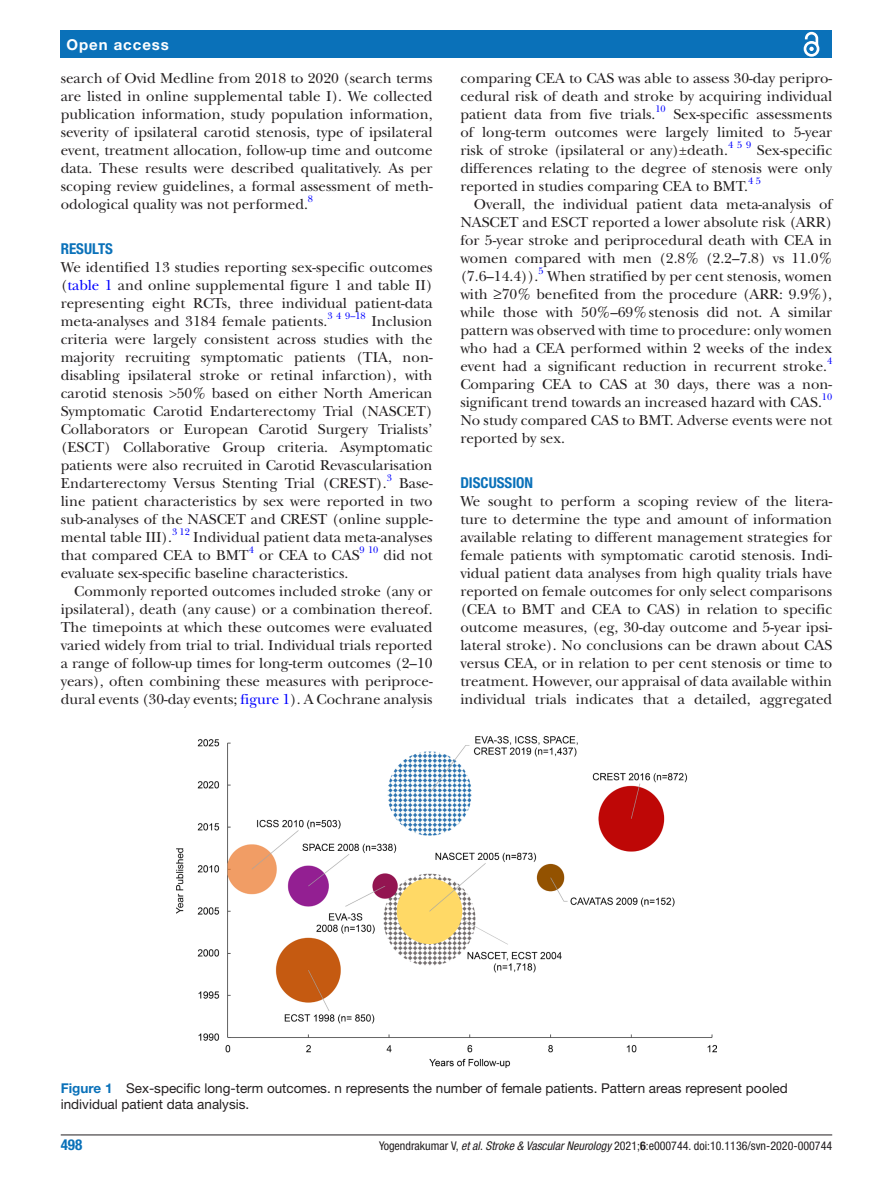
<style>
.page{position:relative;width:893px;height:1191px;background:#fff}
.page>*{position:absolute;margin:0;border:0;box-sizing:border-box;transform-origin:0 0}
.t1{font:15px/18px "New Baskerville";color:#231f20;text-align:justify}
.t2{font:700 condensed 15px "Helvetica Neue LT Std";color:#0a71b9}
.t3{font:700 15px "Helvetica Neue LT Std";letter-spacing:.065em;color:#fff}
.t4{font:13.5px/16.2px "Helvetica Neue LT Std";color:#231f20}
.t5{font:condensed 12px "Helvetica Neue LT Std";color:#231f20}
.t6{font:9.9px "New Baskerville";color:#00f}
.s1{color:#00f}
.s2{font-weight:700;color:#0a71b9}
.s3{font-style:italic}
.s4{font-weight:700}
</style>
<div class="page">
<hr style="left:61px;top:1134px;width:771px;height:1px;background:#231f20">
<div style="left:61px;top:31px;width:771px;height:27px;background:#0a71b9"></div>
<svg style="left:803px;top:31px;width:17px;height:26px"></svg>
<img style="left:176px;top:736px;width:540px;height:332px">
<p class="t3" style="left:66px;top:35px;width:104px">Open access</p>
<p class="t1" style="left:61px;top:69px;width:373px">search of Ovid Medline from 2018 to 2020 (search terms are listed in online supplemental table I). We collected publication information, study population information, severity of ipsilateral carotid stenosis, type of ipsilateral event, treatment allocation, follow-up time and outcome data. These results were described qualitatively. As per scoping review guidelines, a formal assessment of meth&shy;odological quality was not performed.</p>
<p class="t6" style="left:308px;top:193px;width:7px">8</p>
<p class="t2" style="left:61px;top:240px;width:54px">RESULTS</p>
<p class="t1" style="left:61px;top:258px;width:373px">We identified 13 studies reporting sex-specific outcomes (<span class="s1">table 1</span> and online supplemental figure 1 and table II) representing eight RCTs, three individual patient-data meta-analyses and 3184 female patients.</p>
<p class="t6" style="left:327px;top:310px;width:40px">3 4 9–18</p>
<p class="t1" style="left:61px;top:312px;width:373px;text-indent:311px">Inclusion criteria were largely consistent across studies with the majority recruiting symptomatic patients (TIA, non&shy;disabling ipsilateral stroke or retinal infarction), with carotid stenosis &gt;50% based on either North American Symptomatic Carotid Endarterectomy Trial (NASCET)<br>Collaborators or European Carotid Surgery Trialists’ (ESCT) Collaborative Group criteria. Asymptomatic patients were also recruited in Carotid Revascularisation Endarterectomy Versus Stenting Trial (CREST).<sup>3</sup></p>
<p class="t1" style="left:61px;top:474px;width:373px;text-indent:339px">Base&shy;line patient characteristics by sex were reported in two sub-analyses of the NASCET and CREST (online supple&shy;mental table III).</p>
<p class="t6" style="left:172px;top:526px;width:19px">3 12</p>
<p class="t1" style="left:61px;top:528px;width:373px;text-indent:133px">Individual patient data meta-analyses that compared CEA to BMT</p>
<p class="t6" style="left:249px;top:544px;width:7px">4</p>
<p class="t1" style="left:259px;top:546px;width:102px">or CEA to CAS</p>
<p class="t6" style="left:360px;top:544px;width:20px">9 10</p>
<p class="t1" style="left:384px;top:546px;width:50px">did not</p>
<p class="t1" style="left:61px;top:564px;width:289px">evaluate sex-specific baseline characteristics.</p>
<p class="t1" style="left:74px;top:582px;width:360px">Commonly reported outcomes included stroke (any or</p>
<p class="t1" style="left:61px;top:600px;width:373px">ipsilateral), death (any cause) or a combination thereof.</p>
<p class="t1" style="left:61px;top:618px;width:373px">The timepoints at which these outcomes were evaluated</p>
<p class="t1" style="left:61px;top:636px;width:373px">varied widely from trial to trial. Individual trials reported</p>
<p class="t1" style="left:61px;top:654px;width:373px">a range of follow-up times for long-term outcomes (2–10</p>
<p class="t1" style="left:61px;top:672px;width:373px">years), often combining these measures with periproce-</p>
<p class="t1" style="left:61px;top:690px;width:373px">dural events (30-day events; <span class="s1">figure 1</span>). A Cochrane analysis</p>
<p class="t1" style="left:460px;top:69px;width:373px">comparing CEA to CAS was able to assess 30-day peripro&shy;cedural risk of death and stroke by acquiring individual patient data from five trials.</p>
<p class="t6" style="left:655px;top:103px;width:12px">10</p>
<p class="t1" style="left:460px;top:105px;width:373px;text-indent:213px">Sex-specific assessments of long-term outcomes were largely limited to 5-year risk of stroke (ipsilateral or any)±death.</p>
<p class="t6" style="left:728px;top:139px;width:25px">4 5 9</p>
<p class="t1" style="left:460px;top:141px;width:373px;text-indent:297px">Sex-specific differences relating to the degree of stenosis were only reported in studies comparing CEA to BMT.</p>
<p class="t6" style="left:748px;top:175px;width:14px">4 5</p>
<p class="t1" style="left:460px;top:195px;width:373px;text-indent:14px">Overall, the individual patient data meta-analysis of NASCET and ESCT reported a lower absolute risk (ARR) for 5-year stroke and periprocedural death with CEA in women compared with men (2.8% (2.2–7.8) vs 11.0% (7.6–14.4)).</p>
<p class="t6" style="left:538px;top:265px;width:7px">5</p>
<p class="t1" style="left:460px;top:267px;width:373px;text-indent:87px">When stratified by per cent stenosis, women with ≥70% benefited from the procedure (ARR: 9.9%), while those with 50%–69%stenosis did not. A similar pattern was observed with time to procedure: only women who had a CEA performed within 2 weeks of the index event had a significant reduction in recurrent stroke.</p>
<p class="t6" style="left:827px;top:355px;width:7px">4</p>
<p class="t1" style="left:460px;top:375px;width:373px">Comparing CEA to CAS at 30 days, there was a non&shy;significant trend towards an increased hazard with CAS.</p>
<p class="t6" style="left:822px;top:391px;width:12px">10</p>
<p class="t1" style="left:460px;top:411px;width:373px">No study compared CAS to BMT. Adverse events were not reported by sex.</p>
<p class="t2" style="left:460px;top:474px;width:74px">DISCUSSION</p>
<p class="t1" style="left:460px;top:492px;width:373px">We sought to perform a scoping review of the litera&shy;ture to determine the type and amount of information available relating to different management strategies for female patients with symptomatic carotid stenosis. Indi&shy;vidual patient data analyses from high quality trials have reported on female outcomes for only select comparisons (CEA to BMT and CEA to CAS) in relation to specific outcome measures, (eg, 30-day outcome and 5-year ipsi&shy;lateral stroke). No conclusions can be drawn about CAS versus CEA, or in relation to per cent stenosis or time to treatment. However, our appraisal of data available within individual trials indicates that a detailed, aggregated</p>
<p class="t4" style="left:61px;top:1080px;width:728px"><span class="s2">Figure 1</span> Sex-specific long-term outcomes. n represents the number of female patients. Pattern areas represent pooled individual patient data analysis.</p>
<p class="t2" style="left:61px;top:1135px;width:23px">498</p>
<p class="t5" style="left:379px;top:1138px;width:455px">Yogendrakumar V, <span class="s3">et al</span>. <span class="s3">Stroke &amp; Vascular Neurology</span> 2021;<span class="s4">6</span>:e000744. doi:10.1136/svn-2020-000744</p>
</div>
